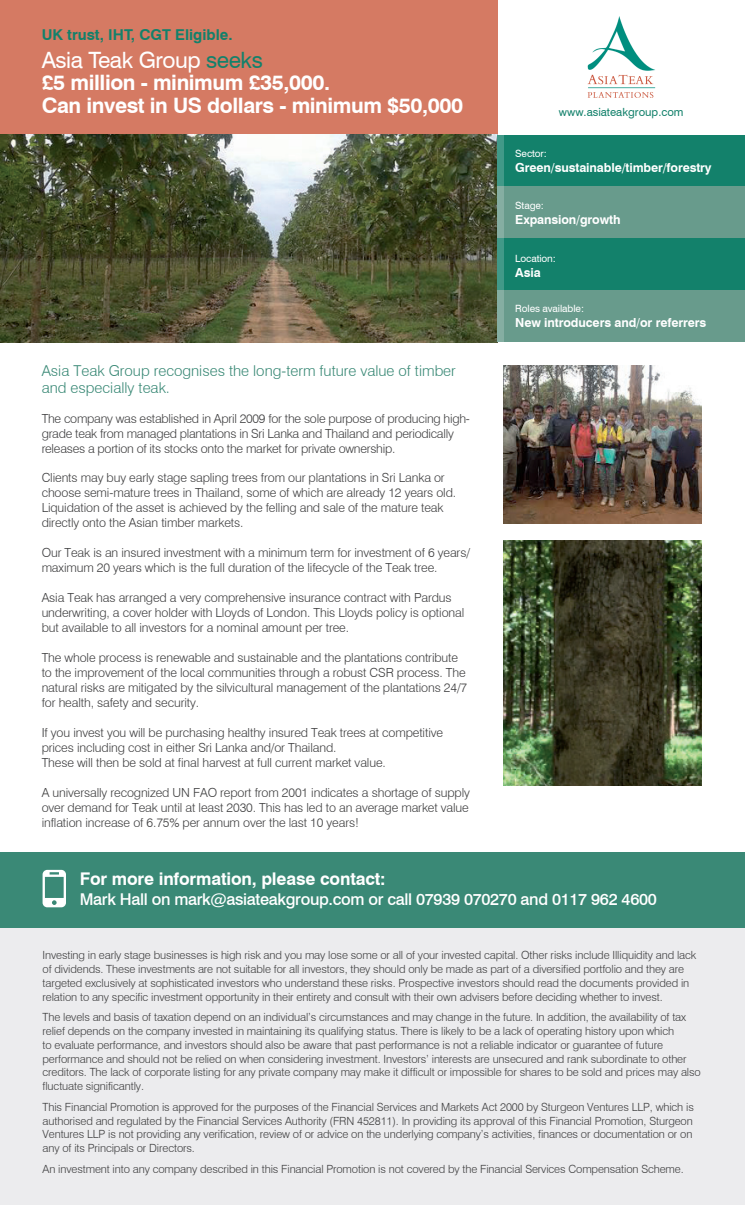
<style>
.page{position:relative;width:745px;height:1205px;background:#fff}
.page>*{position:absolute;margin:0;border:0;box-sizing:border-box;transform-origin:0 0}
.t1{font:22.5px "Swiss 721 BT";letter-spacing:-.02em;color:#fff}
.t2{font:700 21.25px/22.5px "Swiss 721 BT";letter-spacing:-.02em;color:#fff}
.t3{font:700 17.5px "Swiss 721 BT";letter-spacing:-.01em;color:#fff}
.t4{font:500 16.25px "Swiss 721 BT";letter-spacing:-.02em;color:#fff}
.t5{font:300 15px/17.5px "Swiss 721 BT";color:#3a8976}
.t6{font:700 15px "Swiss 721 BT";color:#13816b}
.t7{font:300 12.5px/15px "Swiss 721 BT";letter-spacing:-.01em;color:#3e3e3f}
.t8{font:700 12.5px "Swiss 721 BT";letter-spacing:-.01em;color:#fff}
.t9{font:300 11.25px/13.8px "Swiss 721 BT";letter-spacing:-.01em;color:#3e3e3f}
.t10{font:11.25px "Swiss 721 BT";color:#13816b}
.t11{font:10px "Swiss 721 BT";letter-spacing:-.01em;color:#fff}
.s1{color:#13816b}
</style>
<div class="page">
<img style="left:587px;top:16px;width:69px;height:82px">
<div style="left:0;top:0;width:497px;height:135px;background:#d57a63"></div>
<img style="left:503px;top:366px;width:198px;height:158px">
<img style="left:503px;top:540px;width:198px;height:246px">
<div style="left:0;top:914px;width:744px;height:291px;background:#ececee"></div>
<div style="left:0;top:852px;width:744px;height:75px;background:#3a8976"></div>
<svg style="left:43px;top:870px;width:23px;height:37px"></svg>
<img style="left:0;top:135px;width:497px;height:207px">
<div style="left:497px;top:135px;width:247px;height:51px;background:#13816b"></div>
<div style="left:497px;top:186px;width:247px;height:52px;background:#689b8c"></div>
<div style="left:497px;top:238px;width:247px;height:52px;background:#13816b"></div>
<div style="left:497px;top:290px;width:247px;height:52px;background:#689b8c"></div>
<svg style="left:497px;top:135px;width:6px;height:207px"></svg>
<h3 class="t6" style="left:42px;top:25px;width:192px">UK trust, IHT, CGT Eligible.</h3>
<h1 class="t1" style="left:42px;top:46px;width:222px">Asia Teak Group <span class="s1">seeks</span></h1>
<h2 class="t2" style="left:42px;top:71px;width:422px">£5 million - minimum £35,000.<br>Can invest in US dollars - minimum $50,000</h2>
<h3 class="t5" style="left:42px;top:361px;width:415px">Asia Teak Group recognises the long-term future value of timber and especially teak.</h3>
<p class="t7" style="left:42px;top:411px;width:429px">The company was established in April 2009 for the sole purpose of producing high&shy;grade teak from managed plantations in Sri Lanka and Thailand and periodically releases a portion of its stocks onto the market for private ownership.</p>
<p class="t7" style="left:42px;top:470px;width:416px">Clients may buy early stage sapling trees from our plantations in Sri Lanka or choose semi-mature trees in Thailand, some of which are already 12 years old.<br>Liquidation of the asset is achieved by the felling and sale of the mature teak directly onto the Asian timber markets.</p>
<p class="t7" style="left:42px;top:545px;width:429px">Our Teak is an insured investment with a minimum term for investment of 6 years/ maximum 20 years which is the full duration of the lifecycle of the Teak tree.</p>
<p class="t7" style="left:42px;top:590px;width:424px">Asia Teak has arranged a very comprehensive insurance contract with Pardus underwriting, a cover holder with Lloyds of London. This Lloyds policy is optional but available to all investors for a nominal amount per tree.</p>
<p class="t7" style="left:42px;top:650px;width:427px">The whole process is renewable and sustainable and the plantations contribute to the improvement of the local communities through a robust CSR process. The natural risks are mitigated by the silvicultural management of the plantations 24/7 for health, safety and security.</p>
<p class="t7" style="left:42px;top:725px;width:402px">If you invest you will be purchasing healthy insured Teak trees at competitive prices including cost in either Sri Lanka and/or Thailand.<br>These will then be sold at final harvest at full current market value.</p>
<p class="t7" style="left:42px;top:785px;width:429px;text-align:justify">A universally recognized UN FAO report from 2001 indicates a shortage of supply over demand for Teak until at least 2030. This has led to an average market value inflation increase of 6.75% per annum over the last 10 years!</p>
<p class="t10" style="left:558px;top:105px;width:126px">www.asiateakgroup.com</p>
<p class="t11" style="left:515px;top:147px;width:33px">Sector:</p>
<p class="t8" style="left:515px;top:160px;width:198px">Green/sustainable/timber/forestry</p>
<p class="t11" style="left:515px;top:199px;width:30px">Stage:</p>
<p class="t8" style="left:515px;top:212px;width:107px">Expansion/growth</p>
<p class="t11" style="left:515px;top:252px;width:42px">Location:</p>
<p class="t8" style="left:515px;top:264px;width:27px">Asia</p>
<p class="t11" style="left:515px;top:303px;width:70px">Roles available:</p>
<p class="t8" style="left:515px;top:315px;width:192px">New introducers and/or referrers</p>
<h3 class="t3" style="left:80px;top:868px;width:307px">For more information, please contact:</h3>
<h3 class="t4" style="left:80px;top:889px;width:578px">Mark Hall on mark@asiateakgroup.com or call 07939 070270 and 0117 962 4600</h3>
<p class="t9" style="left:43px;top:948px;width:655px">Investing in early stage businesses is high risk and you may lose some or all of your invested capital. Other risks include Illiquidity and lack of dividends. These investments are not suitable for all investors, they should only be made as part of a diversified portfolio and they are targeted exclusively at sophisticated investors who understand these risks. Prospective investors should read the documents provided in relation to any specific investment opportunity in their entirety and consult with their own advisers before deciding whether to invest.</p>
<p class="t9" style="left:43px;top:1010px;width:659px">The levels and basis of taxation depend on an individual’s circumstances and may change in the future. In addition, the availability of tax relief depends on the company invested in maintaining its qualifying status. There is likely to be a lack of operating history upon which<br>to evaluate performance, and investors should also be aware that past performance is not a reliable indicator or guarantee of future performance and should not be relied on when considering investment. Investors’ interests are unsecured and rank subordinate to other creditors. The lack of corporate listing for any private company may make it difficult or impossible for shares to be sold and prices may also fluctuate significantly.</p>
<p class="t9" style="left:43px;top:1100px;width:652px">This Financial Promotion is approved for the purposes of the Financial Services and Markets Act 2000 by Sturgeon Ventures LLP, which is authorised and regulated by the Financial Services Authority (FRN 452811). In providing its approval of this Financial Promotion, Sturgeon Ventures LLP is not providing any verification, review of or advice on the underlying company’s activities, finances or documentation or on any of its Principals or Directors.</p>
<p class="t9" style="left:43px;top:1162px;width:642px">An investment into any company described in this Financial Promotion is not covered by the Financial Services Compensation Scheme.</p>
</div>
